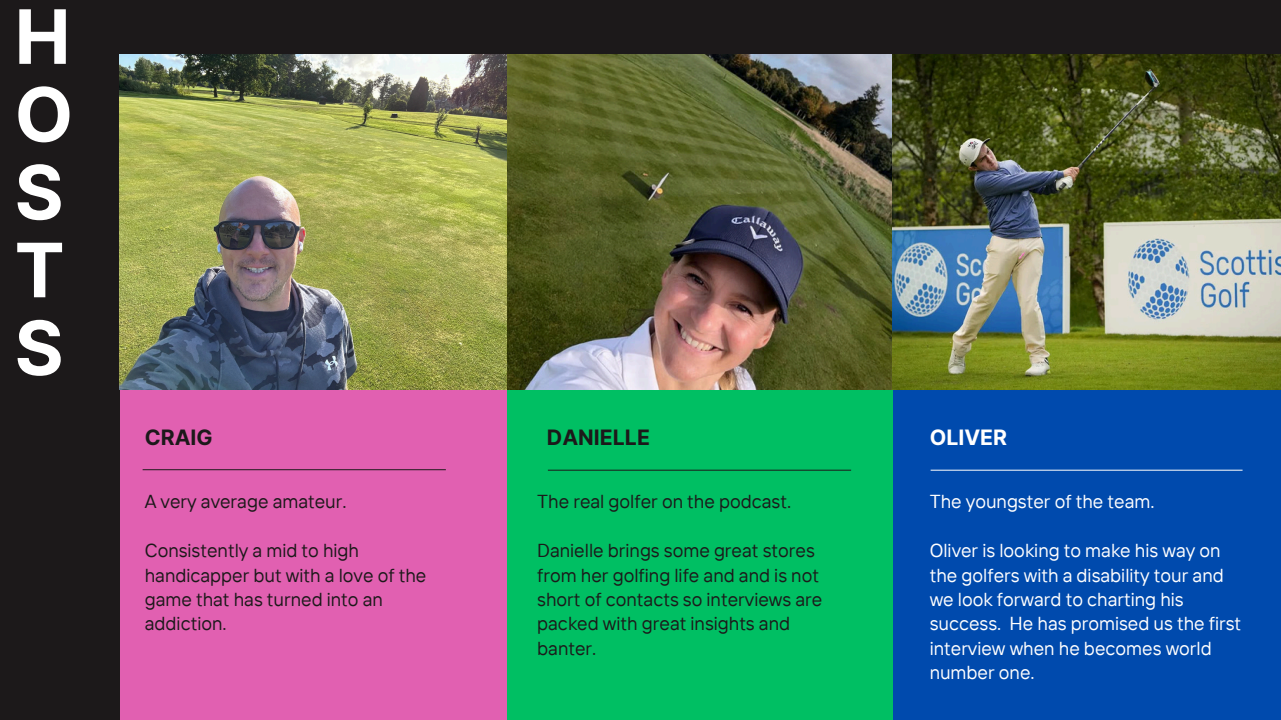
<style>
.page{position:relative;width:1281px;height:720px;background:#1c191a}
.page>*{position:absolute;margin:0;border:0;box-sizing:border-box;transform-origin:0 0}
.t1{font:700 75px/77.8px "Inter";color:#fff}
.t2{font:700 21.25px "Inter";color:#1c191a}
.t3{font:700 21.25px "Inter";color:#fff}
.t4{font:18.75px/24.4px "TT Interphases";color:#1c191a}
.t5{font:18.75px/24.4px "TT Interphases";color:#fff}
</style>
<div class="page">
<div style="left:892px;top:55px;width:389px;height:664px;background:#004aad"></div>
<div style="left:506px;top:55px;width:386px;height:665px;background:#00bf63"></div>
<img style="left:506px;top:55px;width:775px;height:335px">
<hr style="left:548px;top:470px;width:303px;height:1px;background:#1c191a">
<hr style="left:930px;top:470px;width:312px;height:1px;background:#fff">
<img style="left:120px;top:55px;width:386px;height:665px">
<hr style="left:143px;top:469px;width:303px;height:1px;background:#1c191a">
<h1 class="t1" style="left:15px;top:-2px;width:60px">H<br>O<br>S<br>T<br>S</h1>
<h2 class="t2" style="left:145px;top:425px;width:69px">CRAIG</h2>
<p class="t4" style="left:145px;top:489px;width:203px">A very average amateur.</p>
<p class="t4" style="left:145px;top:538px;width:283px">Consistently a mid to high handicapper but with a love of the game that has turned into an addiction.</p>
<p class="t2" style="left:547px;top:425px;width:105px">DANIELLE</p>
<h2 class="t3" style="left:929px;top:425px;width:79px">OLIVER</h2>
<p class="t4" style="left:537px;top:489px;width:255px">The real golfer on the podcast.</p>
<p class="t4" style="left:537px;top:538px;width:286px">Danielle brings some great stores from her golfing life and and is not short of contacts so interviews are packed with great insights and banter.</p>
<p class="t5" style="left:929px;top:489px;width:226px">The youngster of the team.</p>
<p class="t5" style="left:929px;top:538px;width:313px">Oliver is looking to make his way on the golfers with a disability tour and we look forward to charting his success. He has promised us the first interview when he becomes world number one.</p>
</div>
